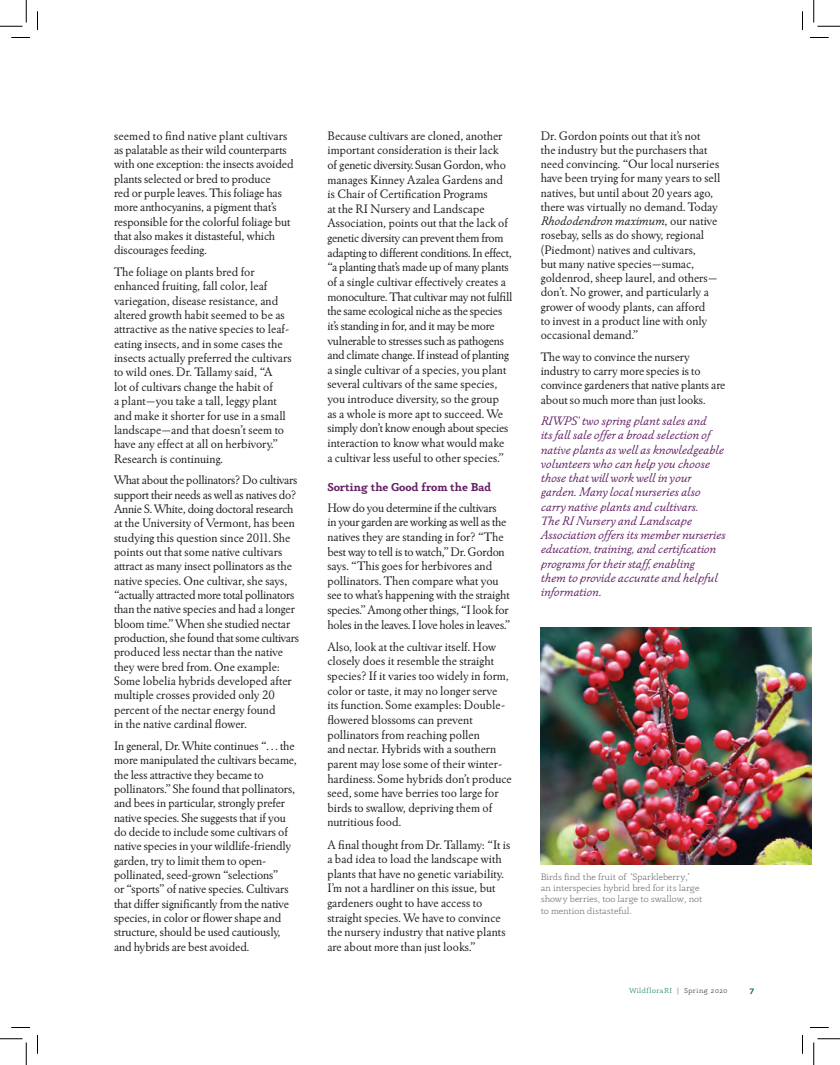
<style>
.page{position:relative;width:840px;height:1065px;background:#fff}
.page>*{position:absolute;margin:0;border:0;box-sizing:border-box;transform-origin:0 0}
.BOD{font:12.88px/14.4px "Winchester New ITC";letter-spacing:-.005em;color:#231f20}
.BOD-2{font:italic 12.88px/14.2px "Winchester New ITC";color:#632064}
.Chd{font:700 11.88px "Anaphora";color:#632064}
.t1{font:300 9.5px/11.2px "Anaphora";color:#636366}
.t2{font:700 8.75px "Anaphora";color:#016c50}
.t3{font:300 7.5px "Anaphora";letter-spacing:.07em;color:#016c50}
.s1{font-style:italic}
.s2{color:#231f20}
</style>
<div class="page">
<img style="left:540px;top:628px;width:272px;height:236px">
<svg style="left:11px;top:37px;width:19px;height:1px"></svg>
<svg style="left:810px;top:37px;width:19px;height:1px"></svg>
<svg style="left:11px;top:1027px;width:19px;height:1px"></svg>
<svg style="left:810px;top:1027px;width:19px;height:1px"></svg>
<svg style="left:37px;top:11px;width:1px;height:19px"></svg>
<svg style="left:37px;top:1035px;width:1px;height:19px"></svg>
<svg style="left:802px;top:11px;width:1px;height:19px"></svg>
<svg style="left:802px;top:1035px;width:1px;height:19px"></svg>
<svg style="left:0;top:0;width:27px;height:27px"></svg>
<svg style="left:0;top:1039px;width:27px;height:26px"></svg>
<svg style="left:814px;top:0;width:26px;height:27px"></svg>
<svg style="left:814px;top:1039px;width:26px;height:26px"></svg>
<p class="BOD" style="left:114px;top:128px;width:181px">seemed to find native plant cultivars as palatable as their wild counterparts with one exception: the insects avoided plants selected or bred to produce<br>red or purple leaves. This foliage has more anthocyanins, a pigment that’s responsible for the colorful foliage but that also makes it distasteful, which discourages feeding.</p>
<p class="BOD" style="left:114px;top:264px;width:179px">The foliage on plants bred for enhanced fruiting, fall color, leaf variegation, disease resistance, and altered growth habit seemed to be as attractive as the native species to leaf&shy;eating insects, and in some cases the insects actually preferred the cultivars to wild ones. Dr. Tallamy said, “A<br>lot of cultivars change the habit of<br>a plant—you take a tall, leggy plant and make it shorter for use in a small landscape—and that doesn’t seem to have any effect at all on herbivory.” Research is continuing.</p>
<p class="BOD" style="left:114px;top:473px;width:187px">What about the pollinators? Do cultivars support their needs as well as natives do?<br>Annie S. White, doing doctoral research at the University of Vermont, has been studying this question since 2011. She points out that some native cultivars attract as many insect pollinators as the native species. One cultivar, she says, “actually attracted more total pollinators than the native species and had a longer bloom time.” When she studied nectar production, she found that some cultivars produced less nectar than the native they were bred from. One example:<br>Some lobelia hybrids developed after multiple crosses provided only 20 percent of the nectar energy found<br>in the native cardinal flower.</p>
<p class="BOD" style="left:114px;top:738px;width:185px">In general, Dr. White continues “. . . the more manipulated the cultivars became, the less attractive they became to pollinators.” She found that pollinators, and bees in particular, strongly prefer native species. She suggests that if you do decide to include some cultivars of native species in your wildlife-friendly garden, try to limit them to open&shy;pollinated, seed-grown “selections”<br>or “sports” of native species. Cultivars that differ significantly from the native species, in color or flower shape and structure, should be used cautiously, and hybrids are best avoided.</p>
<p class="BOD" style="left:327px;top:128px;width:187px">Because cultivars are cloned, another important consideration is their lack<br>of genetic diversity. Susan Gordon, who manages Kinney Azalea Gardens and is Chair of Certification Programs<br>at the RI Nursery and Landscape Association, points out that the lack of genetic diversity can prevent them from adapting to different conditions. In effect, “a planting that’s made up of many plants of a single cultivar effectively creates a monoculture. That cultivar may not fulfill the same ecological niche as the species it’s standing in for, and it may be more vulnerable to stresses such as pathogens and climate change. If instead of planting a single cultivar of a species, you plant several cultivars of the same species, you introduce diversity, so the group<br>as a whole is more apt to succeed. We simply don’t know enough about species interaction to know what would make a cultivar less useful to other species.”</p>
<p class="Chd" style="left:327px;top:479px;width:165px">Sorting the Good from the Bad</p>
<p class="BOD" style="left:327px;top:500px;width:184px">How do you determine if the cultivars<br>in your garden are working as well as the natives they are standing in for? “The best way to tell is to watch,” Dr. Gordon says. “This goes for herbivores and pollinators. Then compare what you see to what’s happening with the straight species.” Among other things, “I look for holes in the leaves. I love holes in leaves.”</p>
<p class="BOD" style="left:327px;top:639px;width:186px">Also, look at the cultivar itself. How closely does it resemble the straight species? If it varies too widely in form, color or taste, it may no longer serve<br>its function. Some examples: Double&shy;flowered blossoms can prevent pollinators from reaching pollen<br>and nectar. Hybrids with a southern parent may lose some of their winter&shy;hardiness. Some hybrids don’t produce seed, some have berries too large for birds to swallow, depriving them of nutritious food.</p>
<p class="BOD" style="left:327px;top:837px;width:185px">A final thought from Dr. Tallamy: “It is a bad idea to load the landscape with plants that have no genetic variability.<br>I’m not a hardliner on this issue, but gardeners ought to have access to straight species. We have to convince the nursery industry that native plants are about more than just looks.”</p>
<p class="BOD" style="left:541px;top:128px;width:181px">Dr. Gordon points out that it’s not<br>the industry but the purchasers that need convincing. “Our local nurseries have been trying for many years to sell natives, but until about 20 years ago, there was virtually no demand. Today <span class="s1">Rhododendron maximum</span>, our native rosebay, sells as do showy, regional (Piedmont) natives and cultivars,<br>but many native species—sumac, goldenrod, sheep laurel, and others— don’t. No grower, and particularly a grower of woody plants, can afford<br>to invest in a product line with only occasional demand.”</p>
<p class="BOD" style="left:541px;top:349px;width:186px">The way to convince the nursery industry to carry more species is to convince gardeners that native plants are about so much more than just looks.</p>
<p class="BOD-2" style="left:541px;top:414px;width:186px">RIWPS’ two spring plant sales and<br>its fall sale offer a broad selection of native plants as well as knowledgeable volunteers who can help you choose those that will work well in your garden. Many local nurseries also carry native plants and cultivars.<br>The RI Nursery and Landscape Association offers its member nurseries education, training, and certification programs for their staff, enabling<br>them to provide accurate and helpful information.</p>
<p class="t1" style="left:541px;top:871px;width:163px">Birds find the fruit of ‘Sparkleberry,’<br>an interspecies hybrid bred for its large showy berries, too large to swallow, not to mention distasteful.</p>
<p class="t3" style="left:629px;top:985px;width:100px">WildfloraRI | <span class="s2">Spring 2020</span></p>
<p class="t2" style="left:750px;top:984px;width:6px">7</p>
</div>
